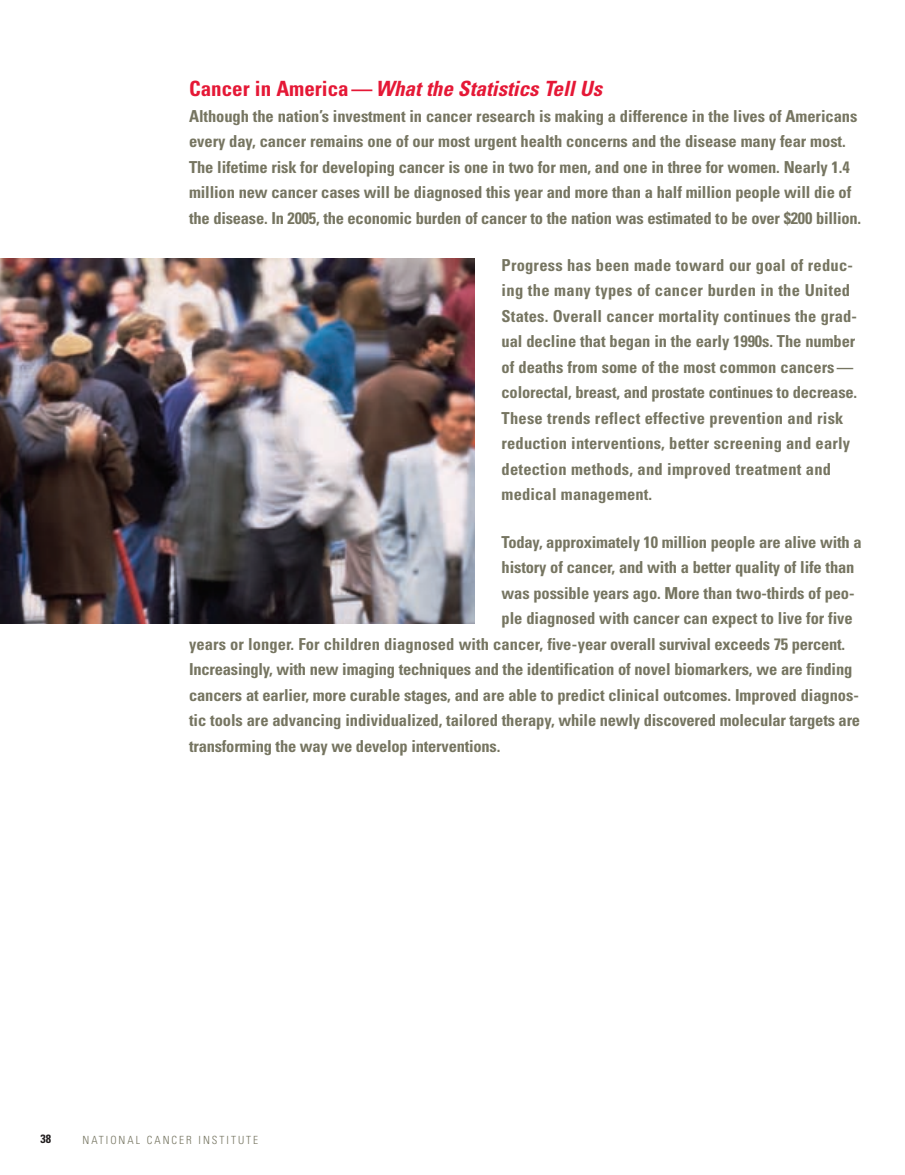
<style>
.page{position:relative;width:905px;height:1175px;background:#fff}
.page>*{position:absolute;margin:0;border:0;box-sizing:border-box;transform-origin:0 0}
.t1{font:italic 700 condensed 21px "Univers";color:#e51836}
.t2{font:700 condensed 16.5px/25.5px "Univers";letter-spacing:-.005em;color:#767561}
.t3{font:700 condensed 12px "Univers";color:#231f20}
.t4{font:300 condensed 11.25px "Univers";letter-spacing:.175em;color:#767561}
.s1{font-style:normal}
</style>
<div class="page">
<img style="left:0;top:259px;width:474px;height:365px">
<p class="t1" style="left:189px;top:81px;width:414px"><span class="s1">Cancer in America—</span>What the Statistics Tell Us</p>
<p class="t2" style="left:189px;top:104px;width:673px">Although the nation’s investment in cancer research is making a difference in the lives of Americans every day, cancer remains one of our most urgent health concerns and the disease many fear most.<br>The lifetime risk for developing cancer is one in two for men, and one in three for women. Nearly 1.4 million new cancer cases will be diagnosed this year and more than a half million people will die of the disease. In 2005, the economic burden of cancer to the nation was estimated to be over $200 billion.</p>
<p class="t2" style="left:501px;top:254px;width:357px">Progress has been made toward our goal of reduc&shy;ing the many types of cancer burden in the United States. Overall cancer mortality continues the grad&shy;ual decline that began in the early 1990s. The number of deaths from some of the most common cancers— colorectal, breast, and prostate continues to decrease.<br>These trends reflect effective prevention and risk reduction interventions, better screening and early detection methods, and improved treatment and medical management.</p>
<p class="t2" style="left:501px;top:530px;width:361px">Today, approximately 10 million people are alive with a</p>
<p class="t2" style="left:501px;top:556px;width:354px">history of cancer, and with a better quality of life than</p>
<p class="t2" style="left:501px;top:581px;width:354px">was possible years ago. More than two-thirds of peo-</p>
<p class="t2" style="left:501px;top:607px;width:352px">ple diagnosed with cancer can expect to live for five</p>
<p class="t2" style="left:189px;top:632px;width:657px">years or longer. For children diagnosed with cancer, five-year overall survival exceeds 75 percent.</p>
<p class="t2" style="left:189px;top:658px;width:664px">Increasingly, with new imaging techniques and the identification of novel biomarkers, we are finding</p>
<p class="t2" style="left:189px;top:683px;width:671px">cancers at earlier, more curable stages, and are able to predict clinical outcomes. Improved diagnos-</p>
<p class="t2" style="left:189px;top:709px;width:672px">tic tools are advancing individualized, tailored therapy, while newly discovered molecular targets are</p>
<p class="t2" style="left:189px;top:734px;width:313px">transforming the way we develop interventions.</p>
<p class="t3" style="left:40px;top:1134px;width:12px">38</p>
<p class="t4" style="left:82px;top:1135px;width:177px">NATIONAL CANCER INSTITUTE</p>
</div>
